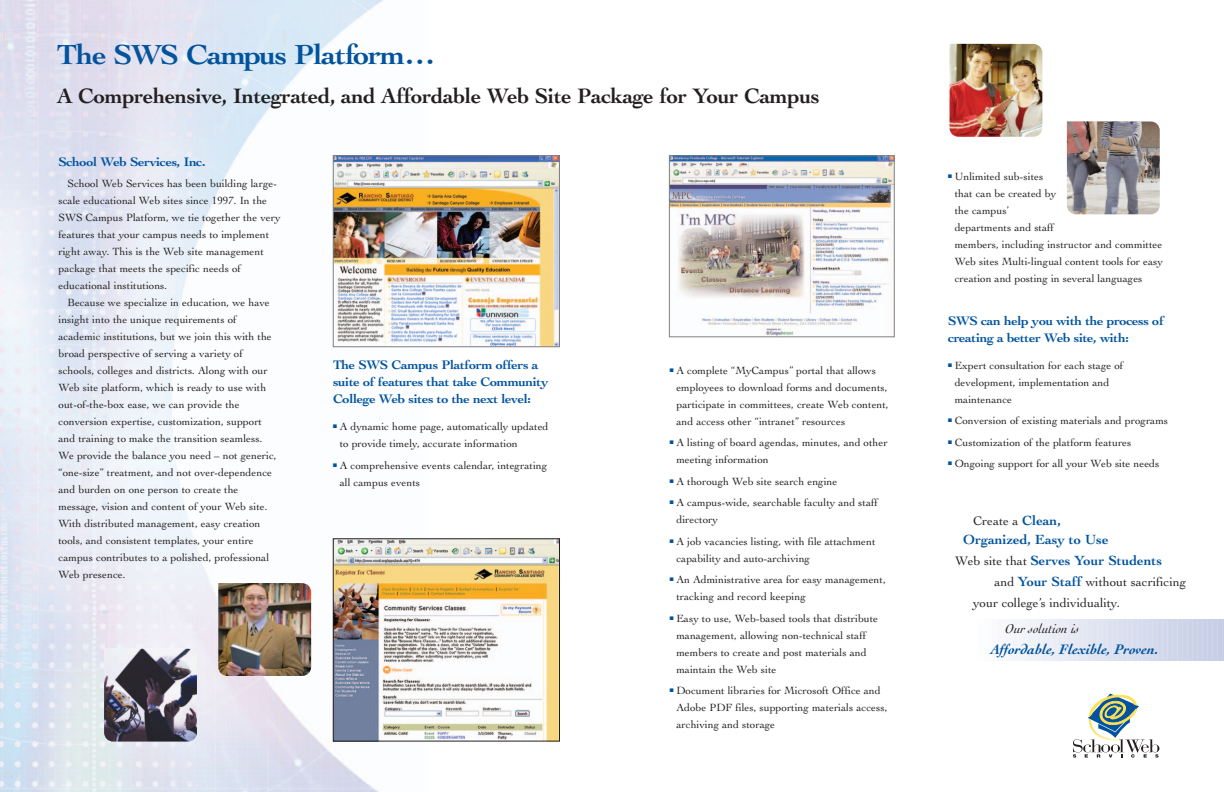
<style>
.page{position:relative;width:1224px;height:792px;background:#fff}
.page>*{position:absolute;margin:0;border:0;box-sizing:border-box;transform-origin:0 0}
.t1{font:700 29.1px "Cochin";letter-spacing:-.03em;color:#01539e;scale:1.06 1}
.t2{font:700 22px "Cochin";letter-spacing:-.015em;color:#231f20}
.t3{font:italic 700 14.5px "Cochin";color:#01539e}
.t4{font:700 14px/21px "Cochin";color:#01539e}
.t5{font:italic 13.5px "Cochin";color:#231f20}
.t6{font:700 13px/17px "Cochin";letter-spacing:-.025em;color:#01539e;scale:1.06 1}
.t7{font:13px/21px "Cochin";color:#231f20}
.t8{font:11px/17px "Cochin";color:#231f20}
.s1{font-weight:700;font-size:14px;color:#01539e}
.s2{font-weight:400;font-size:13px;color:#231f20}
</style>
<div class="page">
<hr style="left:989px;top:620px;width:2px;height:40px;background:#fbfcfd">
<hr style="left:994px;top:620px;width:2px;height:40px;background:#fafafd">
<hr style="left:999px;top:620px;width:2px;height:40px;background:#f8f8fb">
<hr style="left:1004px;top:620px;width:2px;height:40px;background:#f6f8fb">
<hr style="left:1009px;top:620px;width:2px;height:40px;background:#f5f7fa">
<hr style="left:1014px;top:620px;width:2px;height:40px;background:#f4f5fa">
<hr style="left:1019px;top:620px;width:2px;height:40px;background:#f3f5fa">
<hr style="left:1024px;top:620px;width:2px;height:40px;background:#f2f4f9">
<hr style="left:1029px;top:620px;width:2px;height:40px;background:#f0f2f8">
<hr style="left:1034px;top:620px;width:2px;height:40px;background:#eff2f8">
<hr style="left:1039px;top:620px;width:2px;height:40px;background:#eef1f8">
<hr style="left:1044px;top:620px;width:2px;height:40px;background:#edeff7">
<hr style="left:1049px;top:620px;width:2px;height:40px;background:#eceff7">
<hr style="left:1054px;top:620px;width:2px;height:40px;background:#ebedf6">
<hr style="left:1059px;top:620px;width:2px;height:40px;background:#eaecf5">
<hr style="left:1064px;top:620px;width:2px;height:40px;background:#e8ecf5">
<hr style="left:1069px;top:620px;width:2px;height:40px;background:#e7eaf5">
<hr style="left:1074px;top:620px;width:2px;height:40px;background:#e6e9f4">
<hr style="left:1079px;top:620px;width:2px;height:40px;background:#e5e8f3">
<hr style="left:1084px;top:620px;width:2px;height:40px;background:#e4e8f3">
<hr style="left:1089px;top:620px;width:2px;height:40px;background:#e2e6f3">
<hr style="left:1094px;top:620px;width:2px;height:40px;background:#e1e5f2">
<hr style="left:1099px;top:620px;width:2px;height:40px;background:#e0e5f2">
<hr style="left:1104px;top:620px;width:2px;height:40px;background:#dfe4f1">
<hr style="left:1109px;top:620px;width:2px;height:40px;background:#dde2f0">
<hr style="left:1114px;top:620px;width:2px;height:40px;background:#dce1f0">
<hr style="left:1119px;top:620px;width:2px;height:40px;background:#dbe0ef">
<hr style="left:1124px;top:620px;width:2px;height:40px;background:#dadfef">
<hr style="left:1129px;top:620px;width:2px;height:40px;background:#d9dfef">
<hr style="left:1134px;top:620px;width:2px;height:40px;background:#d8ddee">
<hr style="left:1139px;top:620px;width:2px;height:40px;background:#d7dcee">
<hr style="left:1144px;top:620px;width:2px;height:40px;background:#d6dced">
<hr style="left:1149px;top:620px;width:2px;height:40px;background:#d5dbed">
<hr style="left:1154px;top:620px;width:2px;height:40px;background:#d3daec">
<hr style="left:1159px;top:620px;width:2px;height:40px;background:#d2d8ec">
<hr style="left:1164px;top:620px;width:2px;height:40px;background:#d1d8ec">
<hr style="left:1169px;top:620px;width:2px;height:40px;background:#d0d6ea">
<hr style="left:1174px;top:620px;width:2px;height:40px;background:#cfd5ea">
<hr style="left:1179px;top:620px;width:2px;height:40px;background:#ced5ea">
<hr style="left:1184px;top:620px;width:2px;height:40px;background:#cdd4e9">
<hr style="left:1189px;top:620px;width:2px;height:40px;background:#ccd2e8">
<hr style="left:1194px;top:620px;width:2px;height:40px;background:#cbd2e8">
<hr style="left:1199px;top:620px;width:2px;height:40px;background:#cad1e8">
<hr style="left:1204px;top:620px;width:2px;height:40px;background:#c9d0e7">
<hr style="left:1209px;top:620px;width:2px;height:40px;background:#c8cfe7">
<hr style="left:1214px;top:620px;width:2px;height:40px;background:#c7cfe7">
<hr style="left:1219px;top:620px;width:2px;height:40px;background:#c6cee6">
<hr style="left:1223px;top:620px;width:1px;height:40px;background:#c4cde5">
<img style="left:0;top:0;width:428px;height:792px">
<img style="left:335px;top:541px;width:223px;height:198px">
<div style="left:333px;top:539px;width:227px;height:202px;border:1px solid #231f20"></div>
<img style="left:335px;top:157px;width:223px;height:188px">
<div style="left:333px;top:155px;width:227px;height:192px;border:1px solid #7e8083"></div>
<img style="left:671px;top:157px;width:222px;height:178px">
<div style="left:669px;top:155px;width:226px;height:182px;border:1px solid #7e8083"></div>
<img style="left:950px;top:44px;width:92px;height:93px">
<img style="left:104px;top:649px;width:93px;height:93px">
<img style="left:218px;top:583px;width:93px;height:93px">
<svg style="left:1073px;top:694px;width:86px;height:64px"></svg>
<img style="left:1067px;top:121px;width:93px;height:93px">
<h1 class="t1" style="left:57px;top:44px;width:358px">The SWS Campus Platform…</h1>
<h2 class="t2" style="left:57px;top:88px;width:764px">A Comprehensive, Integrated, and Affordable Web Site Package for Your Campus</h2>
<p class="t6" style="left:58px;top:154px;width:140px">School Web Services, Inc.</p>
<p class="t8" style="left:59px;top:176px;width:224px;text-indent:9px">School Web Services has been building large&shy;scale educational Web sites since 1997. In the SWS Campus Platform, we tie together the very features that your campus needs to implement right away. This is the Web site management package that meets the specific needs of educational institutions.</p>
<p class="t8" style="left:58px;top:295px;width:220px;text-indent:9px">Because we specialize in education, we have insight into the unique requirements of academic institutions, but we join this with the broad perspective of serving a variety of schools, colleges and districts. Along with our Web site platform, which is ready to use with out-of-the-box ease, we can provide the conversion expertise, customization, support and training to make the transition seamless.<br>We provide the balance you need – not generic, “one-size” treatment, and not over-dependence and burden on one person to create the message, vision and content of your Web site.<br>With distributed management, easy creation tools, and consistent templates, your entire campus contributes to a polished, professional Web presence.</p>
<p class="t6" style="left:333px;top:358px;width:205px">The SWS Campus Platform offers a suite of features that take Community<br>College Web sites to the next level:</p>
<p class="t8" style="left:340px;top:419px;width:210px;text-indent:-7px"><sup>■</sup> A dynamic home page, automatically updated to provide timely, accurate information</p>
<p class="t8" style="left:340px;top:458px;width:209px;text-indent:-7px"><sup>■</sup> A comprehensive events calendar, integrating all campus events</p>
<p class="t8" style="left:676px;top:363px;width:214px;text-indent:-7px"><sup>■</sup> A complete “MyCampus” portal that allows employees to download forms and documents, participate in committees, create Web content, and access other “intranet” resources</p>
<p class="t8" style="left:676px;top:435px;width:213px;text-indent:-7px"><sup>■</sup> A listing of board agendas, minutes, and other meeting information</p>
<p class="t8" style="left:670px;top:474px;width:169px"><sup>■</sup> A thorough Web site search engine</p>
<p class="t8" style="left:676px;top:495px;width:203px;text-indent:-7px"><sup>■</sup> A campus-wide, searchable faculty and staff directory</p>
<p class="t8" style="left:676px;top:534px;width:201px;text-indent:-7px"><sup>■</sup> A job vacancies listing, with file attachment capability and auto-archiving</p>
<p class="t8" style="left:676px;top:572px;width:211px;text-indent:-7px"><sup>■</sup> An Administrative area for easy management, tracking and record keeping</p>
<p class="t8" style="left:676px;top:611px;width:203px;text-indent:-7px"><sup>■</sup> Easy to use, Web-based tools that distribute management, allowing non-technical staff members to create and post materials and maintain the Web site</p>
<p class="t8" style="left:676px;top:683px;width:213px;text-indent:-7px"><sup>■</sup> Document libraries for Microsoft Office and<br>Adobe PDF files, supporting materials access, archiving and storage</p>
<p class="t8" style="left:955px;top:169px;width:210px;text-indent:-7px"><sup>■</sup> Unlimited sub-sites<br>that can be created by<br>the campus’<br>departments and staff<br>members, including instructor and committee<br>Web sites Multi-lingual content tools for easy creation and posting in several languages</p>
<p class="t6" style="left:948px;top:313px;width:205px">SWS can help you with the process of creating a better Web site, with:</p>
<p class="t8" style="left:955px;top:358px;width:170px;text-indent:-7px"><sup>■</sup> Expert consultation for each stage of development, implementation and maintenance</p>
<p class="t8" style="left:948px;top:413px;width:222px"><sup>■</sup> Conversion of existing materials and programs</p>
<p class="t8" style="left:948px;top:435px;width:185px"><sup>■</sup> Customization of the platform features</p>
<p class="t8" style="left:948px;top:456px;width:213px"><sup>■</sup> Ongoing support for all your Web site needs</p>
<p class="t7" style="left:973px;top:512px;width:89px">Create a <span class="s1">Clean,</span></p>
<p class="t4" style="left:955px;top:530px;width:208px;text-indent:8px">Organized, Easy to Use<br><span class="s2">Web site that</span> Serves Your Students</p>
<p class="t7" style="left:973px;top:573px;width:215px;text-indent:21px">and <span class="s1">Your Staff</span> without sacrificing your college’s individuality.</p>
<p class="t5" style="left:1005px;top:624px;width:76px">Our solution is</p>
<h3 class="t3" style="left:991px;top:644px;width:169px">Affordable, Flexible, Proven.</h3>
</div>
